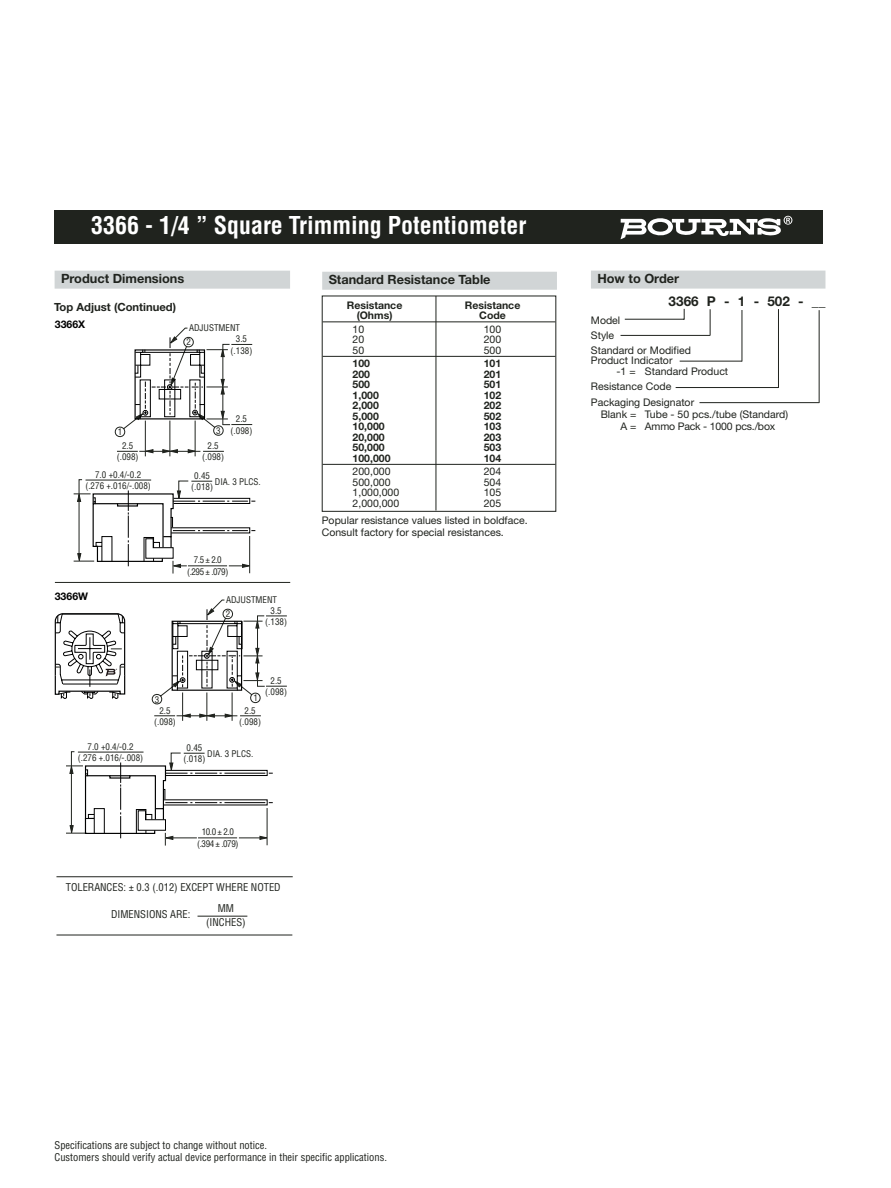
<style>
.page{position:relative;width:891px;height:1188px;background:#fff}
.page>*{position:absolute;margin:0;border:0;box-sizing:border-box;transform-origin:0 0}
.t1{font:700 condensed 24px "Helvetica";color:#fff}
.t2{font:700 13.5px "Helvetica Neue";color:#20231e}
.t3{font:700 12.75px "Helvetica Neue";color:#20231e}
.t4{font:700 11.25px "Helvetica Neue";color:#20231e}
.t5{font:10.5px/12px "Helvetica Neue";color:#20231e}
.t6{font:condensed 10.5px/14.1px "Helvetica";color:#20231e;text-align:center}
.t7{font:700 10.5px "Helvetica Neue";color:#20231e}
.t8{font:700 10.5px "Helvetica Neue";color:#000101}
.t9{font:condensed 9px/11.2px "Helvetica";color:#20231e;text-align:center}
</style>
<div class="page">
<div style="left:54px;top:210px;width:769px;height:34px;background:#20231e"></div>
<svg style="left:621px;top:216px;width:171px;height:23px"></svg>
<div style="left:55px;top:271px;width:235px;height:18px;background:#d1d5d6"></div>
<hr style="left:323px;top:321px;width:232px;height:1px;background:#20231e">
<hr style="left:323px;top:356px;width:232px;height:1px;background:#20231e">
<hr style="left:323px;top:464px;width:232px;height:1px;background:#20231e">
<div style="left:322px;top:272px;width:235px;height:18px;background:#d1d5d6"></div>
<hr style="left:436px;top:296px;width:1px;height:215px;background:#20231e">
<div style="left:591px;top:271px;width:234px;height:18px;background:#d1d5d6"></div>
<hr style="left:625px;top:319px;width:59px;height:1px;background:#20231e">
<hr style="left:621px;top:335px;width:89px;height:1px;background:#20231e">
<hr style="left:680px;top:361px;width:62px;height:1px;background:#20231e">
<hr style="left:676px;top:387px;width:102px;height:1px;background:#20231e">
<svg style="left:710px;top:309px;width:1px;height:27px"></svg>
<hr style="left:742px;top:310px;width:1px;height:52px;background:#20231e">
<hr style="left:778px;top:309px;width:1px;height:79px;background:#20231e">
<hr style="left:699px;top:402px;width:120px;height:1px;background:#20231e">
<hr style="left:819px;top:310px;width:1px;height:93px;background:#20231e">
<hr style="left:55px;top:582px;width:235px;height:1px;background:#20231e">
<hr style="left:145px;top:421px;width:1px;height:35px;background:#20231e">
<hr style="left:170px;top:421px;width:1px;height:35px;background:#20231e">
<svg style="left:203px;top:451px;width:21px;height:1px"></svg>
<hr style="left:195px;top:421px;width:1px;height:35px;background:#20231e">
<svg style="left:188px;top:449px;width:9px;height:4px"></svg>
<hr style="left:164px;top:451px;width:36px;height:1px;background:#20231e">
<svg style="left:117px;top:449px;width:61px;height:4px"></svg>
<svg style="left:114px;top:327px;width:138px;height:111px"></svg>
<svg style="left:74px;top:479px;width:181px;height:95px"></svg>
<svg style="left:151px;top:599px;width:136px;height:122px"></svg>
<svg style="left:54px;top:613px;width:72px;height:86px"></svg>
<svg style="left:66px;top:751px;width:207px;height:95px"></svg>
<hr style="left:56px;top:876px;width:237px;height:1px;background:#20231e">
<hr style="left:198px;top:916px;width:49px;height:1px;background:#20231e">
<hr style="left:56px;top:935px;width:236px;height:1px;background:#20231e">
<h1 class="t1" style="left:91px;top:216px;width:437px">3366 - 1/4 ” Square Trimming Potentiometer</h1>
<p class="t3" style="left:61px;top:274px;width:125px">Product Dimensions</p>
<p class="t7" style="left:347px;top:301px;width:57px">Resistance</p>
<p class="t7" style="left:465px;top:301px;width:57px">Resistance</p>
<p class="t7" style="left:357px;top:312px;width:37px">(Ohms)</p>
<p class="t7" style="left:479px;top:312px;width:28px">Code</p>
<p class="t5" style="left:353px;top:324px;width:13px">10</p>
<p class="t5" style="left:484px;top:324px;width:19px">100</p>
<p class="t5" style="left:353px;top:334px;width:13px">20</p>
<p class="t5" style="left:484px;top:334px;width:19px">200</p>
<p class="t5" style="left:353px;top:345px;width:13px">50</p>
<p class="t5" style="left:484px;top:345px;width:19px">500</p>
<p class="t7" style="left:353px;top:360px;width:19px">100</p>
<p class="t7" style="left:484px;top:360px;width:19px">101</p>
<p class="t7" style="left:353px;top:370px;width:19px">200</p>
<p class="t7" style="left:484px;top:370px;width:19px">201</p>
<p class="t7" style="left:353px;top:381px;width:19px">500</p>
<p class="t7" style="left:484px;top:381px;width:19px">501</p>
<p class="t7" style="left:353px;top:391px;width:28px">1,000</p>
<p class="t7" style="left:484px;top:391px;width:19px">102</p>
<p class="t7" style="left:353px;top:402px;width:28px">2,000</p>
<p class="t7" style="left:484px;top:402px;width:19px">202</p>
<p class="t7" style="left:353px;top:412px;width:28px">5,000</p>
<p class="t7" style="left:484px;top:412px;width:19px">502</p>
<p class="t7" style="left:353px;top:423px;width:34px">10,000</p>
<p class="t7" style="left:484px;top:423px;width:19px">103</p>
<p class="t7" style="left:353px;top:433px;width:34px">20,000</p>
<p class="t7" style="left:484px;top:433px;width:19px">203</p>
<p class="t7" style="left:353px;top:444px;width:34px">50,000</p>
<p class="t7" style="left:484px;top:444px;width:19px">503</p>
<p class="t7" style="left:353px;top:454px;width:39px">100,000</p>
<p class="t7" style="left:484px;top:454px;width:19px">104</p>
<p class="t5" style="left:353px;top:466px;width:39px">200,000</p>
<p class="t5" style="left:484px;top:466px;width:19px">204</p>
<p class="t5" style="left:353px;top:477px;width:39px">500,000</p>
<p class="t5" style="left:484px;top:477px;width:19px">504</p>
<p class="t5" style="left:353px;top:487px;width:48px">1,000,000</p>
<p class="t5" style="left:484px;top:487px;width:19px">105</p>
<p class="t5" style="left:353px;top:498px;width:48px">2,000,000</p>
<p class="t5" style="left:484px;top:498px;width:19px">205</p>
<p class="t3" style="left:329px;top:275px;width:163px">Standard Resistance Table</p>
<p class="t4" style="left:54px;top:303px;width:124px">Top Adjust (Continued)</p>
<p class="t8" style="left:55px;top:321px;width:32px">3366X</p>
<p class="t9" style="left:189px;top:323px;width:53px">ADJUSTMENT</p>
<p class="t9" style="left:231px;top:334px;width:23px">3.5 (.138)</p>
<p class="t9" style="left:186px;top:337px;width:6px">2</p>
<p class="t9" style="left:231px;top:414px;width:23px">2.5 (.098)</p>
<p class="t9" style="left:216px;top:426px;width:6px">3</p>
<p class="t9" style="left:122px;top:426px;width:13px;line-height:14.1px;text-align:left;text-indent:-4px">1<br>2.5</p>
<p class="t9" style="left:117px;top:452px;width:23px">(.098)</p>
<p class="t9" style="left:202px;top:441px;width:23px">2.5 (.098)</p>
<p class="t9" style="left:85px;top:471px;width:67px;line-height:10.5px">7.0 +0.4/-0.2 (.276 +.016/-.008)</p>
<p class="t9" style="left:191px;top:471px;width:23px">0.45 (.018)</p>
<p class="t9" style="left:215px;top:477px;width:48px">DIA. 3 PLCS.</p>
<p class="t8" style="left:55px;top:593px;width:35px">3366W</p>
<p class="t9" style="left:187px;top:555px;width:43px">7.5 ± 2.0 (.295 ± .079)</p>
<p class="t9" style="left:226px;top:595px;width:53px">ADJUSTMENT</p>
<p class="t9" style="left:226px;top:609px;width:6px">2</p>
<p class="t9" style="left:265px;top:606px;width:23px">3.5 (.138)</p>
<p class="t9" style="left:78px;top:743px;width:67px;line-height:10.5px">7.0 +0.4/-0.2 (.276 +.016/-.008)</p>
<p class="t9" style="left:265px;top:676px;width:23px">2.5 (.098)</p>
<p class="t9" style="left:155px;top:694px;width:6px">3</p>
<p class="t9" style="left:253px;top:693px;width:6px">1</p>
<p class="t9" style="left:154px;top:706px;width:23px">2.5 (.098)</p>
<p class="t9" style="left:239px;top:706px;width:23px">2.5 (.098)</p>
<p class="t9" style="left:184px;top:743px;width:23px">0.45 (.018)</p>
<p class="t9" style="left:207px;top:749px;width:48px">DIA. 3 PLCS.</p>
<p class="t9" style="left:197px;top:827px;width:43px">10.0 ± 2.0 (.394 ± .079)</p>
<p class="t6" style="left:66px;top:881px;width:216px">TOLERANCES: ± 0.3 (.012) EXCEPT WHERE NOTED</p>
<p class="t6" style="left:111px;top:908px;width:81px">DIMENSIONS ARE:</p>
<p class="t6" style="left:206px;top:902px;width:41px">MM (INCHES)</p>
<p class="t5" style="left:322px;top:515px;width:207px">Popular resistance values listed in boldface.<br>Consult factory for special resistances.</p>
<p class="t3" style="left:597px;top:274px;width:83px">How to Order</p>
<p class="t2" style="left:669px;top:296px;width:158px">3366 P - 1 - 502 - __</p>
<p class="t5" style="left:591px;top:313px;width:101px;line-height:15px">Model<br>Style<br>Standard or Modified</p>
<p class="t5" style="left:616px;top:356px;width:113px;line-height:10.5px;text-indent:-26px">Product Indicator<br>-1 = Standard Product</p>
<p class="t5" style="left:591px;top:379px;width:105px;line-height:16.5px">Resistance Code<br>Packaging Designator</p>
<p class="t5" style="left:620px;top:409px;width:169px;text-indent:-20px">Blank = Tube - 50 pcs./tube (Standard)<br>A = Ammo Pack - 1000 pcs./box</p>
<p class="t6" style="left:55px;top:1140px;width:334px;line-height:12px;text-align:left">Specifications are subject to change without notice.<br>Customers should verify actual device performance in their specific applications.</p>
</div>
